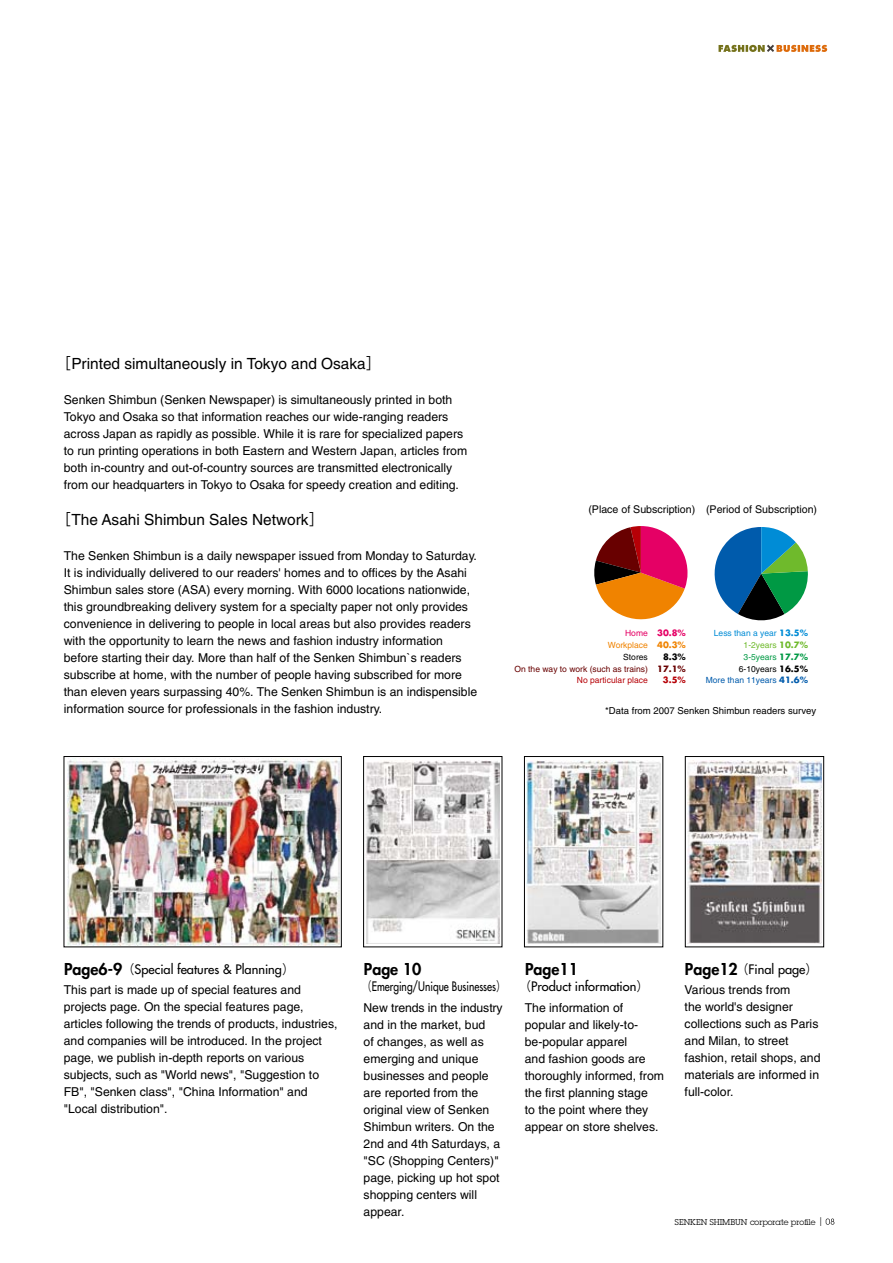
<style>
.page{position:relative;width:893px;height:1263px;background:#fff}
.page>*{position:absolute;margin:0;border:0;box-sizing:border-box;transform-origin:0 0}
.t1{font:800 15.9px "Futura";color:#000}
.t2{font:15.45px "Helvetica";color:#000}
.t3{font:12.75px "Futura";color:#000}
.t4{font:12.75px "Futura";color:#000;scale:.8 1}
.t5{font:12.3px "Lubalin Graph";color:#000;scale:.67 1}
.t6{font:12.15px/17px "Helvetica";color:#000}
.t7{font:10.65px "Helvetica";color:#000}
.t8{font:9.6px "Helvetica";color:#000}
.t9{font:8.55px/11.7px "Helvetica";color:#005bac;text-align:right}
.t10{font:8.55px "Helvetica";color:#680000}
.t11{font:8.55px "Helvetica";color:#b60007}
.t12{font:8.55px "Helvetica";color:#f08300}
.t13{font:8.55px "Helvetica";color:#000}
.t14{font:700 8.55px "Futura";color:#e50065}
.t15{font:700 8.55px "Futura";color:#f08300}
.t16{font:700 8.55px "Futura";color:#680000}
.t17{font:8.55px "Helvetica";color:#e50065}
.t18{font:700 8.55px "Futura";color:#000}
.t19{font:700 8.55px "Futura";color:#b60007}
.t20{font:8.25px "Lubalin Graph";color:#000}
.s1{font-family:"Gothic BBB Pro";font-weight:500}
.s2{color:#008cd6}
.s3{font-family:"Futura";font-weight:700;color:#008cd6}
.s4{color:#6fba2c}
.s5{font-family:"Futura";font-weight:700;color:#6fba2c}
.s6{color:#094}
.s7{font-family:"Futura";font-weight:700;color:#094}
.s8{color:#000}
.s9{font-family:"Futura";font-weight:700;color:#000}
.s10{font-family:"Futura";font-weight:700}
</style>
<div class="page">
<img style="left:527px;top:760px;width:134px;height:184px">
<div style="left:524px;top:756px;width:139px;height:191px;border:1px solid #000"></div>
<img style="left:366px;top:760px;width:133px;height:184px">
<div style="left:363px;top:756px;width:139px;height:191px;border:1px solid #000"></div>
<img style="left:687px;top:760px;width:134px;height:184px">
<div style="left:685px;top:756px;width:139px;height:191px;border:1px solid #000"></div>
<img style="left:67px;top:759px;width:272px;height:186px">
<svg style="left:594px;top:526px;width:93px;height:94px"></svg>
<svg style="left:714px;top:527px;width:94px;height:94px"></svg>
<svg style="left:718px;top:44px;width:109px;height:8px"></svg>
<svg style="left:826px;top:1218px;width:8px;height:7px"></svg>
<p class="t2" style="left:56px;top:354px;width:327px"><span class="s1">［</span>Printed simultaneously in Tokyo and Osaka<span class="s1">[</span></p>
<p class="t6" style="left:64px;top:392px;width:405px">Senken Shimbun (Senken Newspaper) is simultaneously printed in both Tokyo and Osaka so that information reaches our wide-ranging readers across Japan as rapidly as possible. While it is rare for specialized papers to run printing operations in both Eastern and Western Japan, articles from both in-country and out-of-country sources are transmitted electronically from our headquarters in Tokyo to Osaka for speedy creation and editing.</p>
<p class="t2" style="left:56px;top:510px;width:270px"><span class="s1">［</span>The Asahi Shimbun Sales Network<span class="s1">[</span></p>
<p class="t6" style="left:64px;top:547px;width:415px">The Senken Shimbun is a daily newspaper issued from Monday to Saturday.<br>It is individually delivered to our readers' homes and to offices by the Asahi Shimbun sales store (ASA) every morning. With 6000 locations nationwide, this groundbreaking delivery system for a specialty paper not only provides convenience in delivering to people in local areas but also provides readers with the opportunity to learn the news and fashion industry information before starting their day. More than half of the Senken Shimbun s` readers subscribe at home, with the number of people having subscribed for more than eleven years surpassing 40%. The Senken Shimbun is an indispensible</p>
<p class="t6" style="left:64px;top:700px;width:320px">information source for professionals in the fashion industry.</p>
<p class="t7" style="left:588px;top:503px;width:230px">(Place of Subscription) (Period of Subscription(</p>
<p class="t17" style="left:625px;top:628px;width:24px">Home</p>
<p class="t14" style="left:657px;top:627px;width:30px">30.8%</p>
<p class="t12" style="left:608px;top:640px;width:42px">Workplace</p>
<p class="t15" style="left:657px;top:639px;width:30px">40.3%</p>
<p class="t13" style="left:623px;top:652px;width:26px">Stores</p>
<p class="t18" style="left:663px;top:651px;width:24px">8.3%</p>
<p class="t10" style="left:515px;top:664px;width:135px">On the way to work (such as trains(</p>
<p class="t16" style="left:657px;top:662px;width:30px">17.1%</p>
<p class="t11" style="left:577px;top:675px;width:72px">No particular place</p>
<p class="t19" style="left:663px;top:674px;width:24px">3.5%</p>
<p class="t9" style="left:706px;top:628px;width:104px"><span class="s2">Less than a year</span> <span class="s3">13.5%<br></span><span class="s4">1-2years</span> <span class="s5">10.7%<br></span><span class="s6">3-5years</span> <span class="s7">17.7%<br></span><span class="s8">6-10years</span> <span class="s9">16.5%<br></span>More than 11years <span class="s10">41.6%</span></p>
<p class="t8" style="left:605px;top:705px;width:213px">*Data from 2007 Senken Shimbun readers survey</p>
<h1 class="t1" style="left:64px;top:959px;width:60px">Page6-9</h1>
<p class="t3" style="left:122px;top:961px;width:174px"><span class="s1">（</span>Special features &amp; Planning<span class="s1">(</span></p>
<p class="t6" style="left:64px;top:981px;width:275px">This part is made up of special features and projects page. On the special features page, articles following the trends of products, industries, and companies will be introduced. In the project page, we publish in-depth reports on various subjects, such as "World news "," Suggestion to FB "," Senken class "," China Information" and "Local distribution ."</p>
<h1 class="t1" style="left:364px;top:959px;width:59px">Page 10</h1>
<p class="t4" style="left:361px;top:978px;width:183px"><span class="s1">（</span>Emerging/Unique Businesses<span class="s1">(</span></p>
<p class="t6" style="left:364px;top:999px;width:141px">New trends in the industry and in the market, bud<br>of changes, as well as emerging and unique businesses and people are reported from the original view of Senken<br>Shimbun writers. On the<br>2nd and 4th Saturdays a, "SC (Shopping Centers "( page, picking up hot spot shopping centers will appear.</p>
<h1 class="t1" style="left:525px;top:959px;width:54px">Page11</h1>
<p class="t3" style="left:518px;top:978px;width:132px"><span class="s1">（</span>Product information<span class="s1">(</span></p>
<p class="t6" style="left:525px;top:999px;width:100px">The information of</p>
<p class="t6" style="left:525px;top:1033px;width:104px">be-popular apparel</p>
<p class="t6" style="left:525px;top:1016px;width:115px">popular and likely-to-</p>
<p class="t6" style="left:525px;top:1050px;width:141px">and fashion goods are thoroughly informed, from the first planning stage<br>to the point where they appear on store shelves.</p>
<h1 class="t1" style="left:685px;top:959px;width:54px">Page12</h1>
<p class="t3" style="left:736px;top:961px;width:84px"><span class="s1">（</span>Final page<span class="s1">(</span></p>
<p class="t6" style="left:685px;top:981px;width:137px">Various trends from<br>the world s' designer collections such as Paris and Milan, to street fashion, retail shops, and materials are informed in full-color.</p>
<p class="t5" style="left:818px;top:1214px;width:10px">|</p>
<p class="t20" style="left:675px;top:1216px;width:142px">SENKEN SHIMBUN corporate profile</p>
</div>
